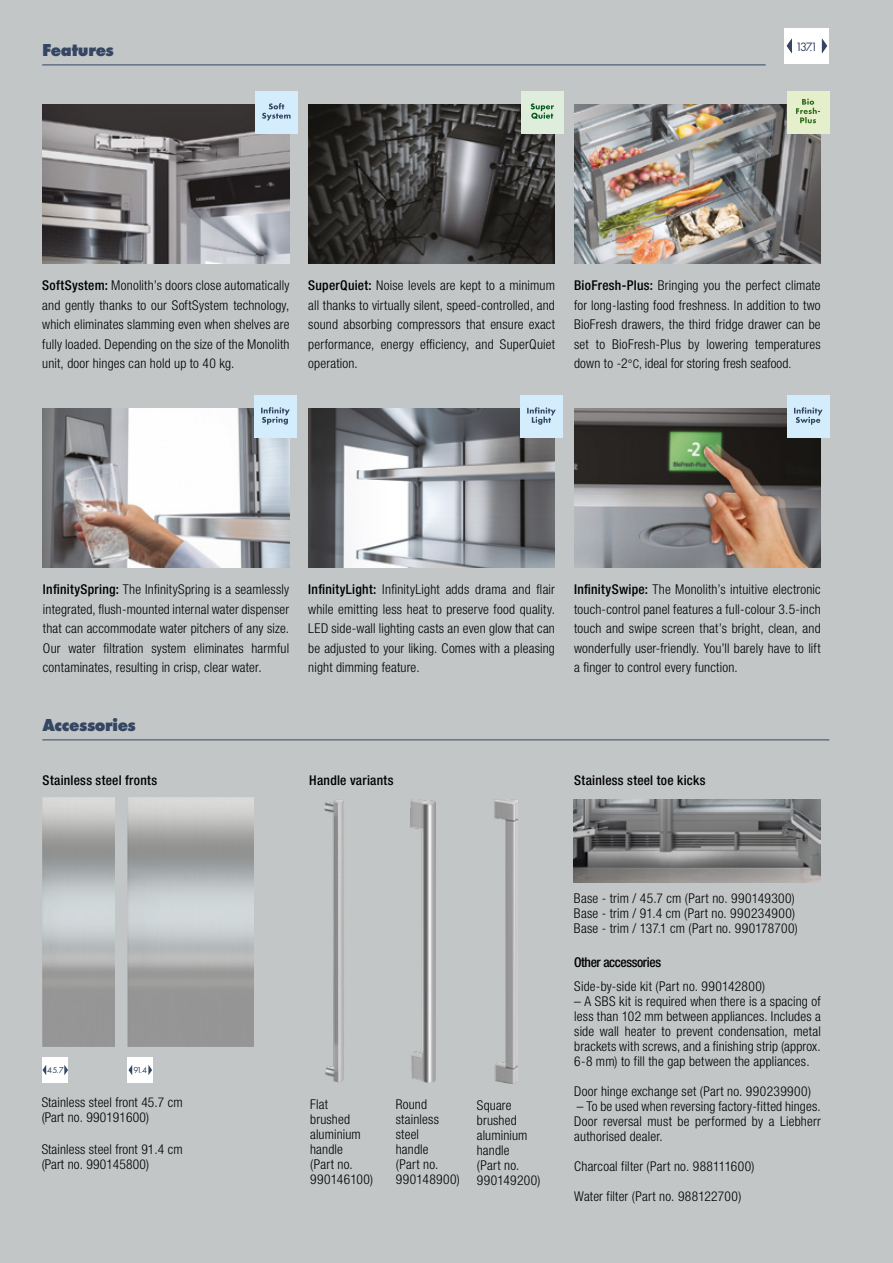
<style>
.page{position:relative;width:893px;height:1263px;background:#c3c6c6}
.page>*{position:absolute;margin:0;border:0;box-sizing:border-box;transform-origin:0 0}
.t1{font:700 expanded 18px "Futura";letter-spacing:-.02em;color:#344663;scale:.95 1}
.t2{font:300 condensed 13.5px/15px "Helvetica Neue LTW1 G";letter-spacing:.015em;color:#000;text-align:justify}
.t3{font:500 condensed 13.5px "Helvetica Neue LTW1 G";letter-spacing:.02em;color:#000}
.t4{font:500 condensed 13.5px "Helvetica Neue LTW1 G";letter-spacing:-.03em;color:#000}
.t5{font:12.6px "Futura Boo";color:#344663}
.t6{font:9px "Futura Boo";color:#344663}
.s1{font-weight:500}
.s2{font-size:12px}
</style>
<div class="page">
<hr style="left:42px;top:65px;width:724px;height:1px;background:#344663">
<div style="left:785px;top:28px;width:44px;height:36px;background:#fff"></div>
<svg style="left:787px;top:39px;width:5px;height:14px"></svg>
<svg style="left:822px;top:39px;width:5px;height:14px"></svg>
<div style="left:43px;top:1057px;width:25px;height:26px;background:#fff"></div>
<svg style="left:43px;top:1065px;width:3px;height:10px"></svg>
<svg style="left:64px;top:1065px;width:4px;height:10px"></svg>
<hr style="left:42px;top:739px;width:787px;height:1px;background:#344663">
<img style="left:308px;top:408px;width:247px;height:160px">
<img style="left:574px;top:408px;width:247px;height:160px">
<img style="left:42px;top:408px;width:247px;height:160px">
<img style="left:308px;top:104px;width:247px;height:160px">
<img style="left:574px;top:104px;width:247px;height:160px">
<div style="left:520px;top:396px;width:42px;height:42px;background:#d4edfc"></div>
<svg style="left:527px;top:407px;width:29px;height:18px"></svg>
<div style="left:787px;top:396px;width:42px;height:42px;background:#d4edfc"></div>
<svg style="left:794px;top:407px;width:29px;height:18px"></svg>
<div style="left:254px;top:395px;width:42px;height:43px;background:#d4edfc"></div>
<svg style="left:261px;top:407px;width:29px;height:18px"></svg>
<div style="left:521px;top:91px;width:42px;height:43px;background:#dfeedc"></div>
<svg style="left:531px;top:103px;width:23px;height:16px"></svg>
<div style="left:787px;top:91px;width:42px;height:43px;background:#e6efcc"></div>
<svg style="left:796px;top:99px;width:24px;height:24px"></svg>
<img style="left:42px;top:104px;width:247px;height:160px">
<div style="left:255px;top:91px;width:43px;height:43px;background:#d4edfc"></div>
<svg style="left:262px;top:103px;width:29px;height:17px"></svg>
<img style="left:324px;top:798px;width:39px;height:285px">
<img style="left:400px;top:799px;width:46px;height:283px">
<img style="left:477px;top:799px;width:41px;height:284px">
<img style="left:43px;top:798px;width:72px;height:248px">
<div style="left:128px;top:1057px;width:25px;height:26px;background:#fff"></div>
<svg style="left:128px;top:1065px;width:4px;height:10px"></svg>
<svg style="left:148px;top:1065px;width:4px;height:10px"></svg>
<img style="left:574px;top:800px;width:246px;height:82px">
<img style="left:128px;top:798px;width:125px;height:248px">
<h1 class="t1" style="left:42px;top:39px;width:77px">Features</h1>
<p class="t5" style="left:795px;top:39px;width:24px">137.1</p>
<p class="t2" style="left:42px;top:276px;width:249px;line-height:19.5px"><span class="s1">SoftSystem:</span> Monolith’s doors close automatically and gently thanks to our SoftSystem technology, which eliminates slamming even when shelves are fully loaded. Depending on the size of the Monolith unit, door hinges can hold up to 40 kg.</p>
<p class="t2" style="left:308px;top:276px;width:248px;line-height:19.5px"><span class="s1">SuperQuiet:</span> Noise levels are kept to a minimum all thanks to virtually silent, speed-controlled, and sound absorbing compressors that ensure exact performance, energy efficiency, and SuperQuiet operation.</p>
<p class="t2" style="left:574px;top:276px;width:248px;line-height:19.5px"><span class="s1">BioFresh-Plus:</span> Bringing you the perfect climate for long-lasting food freshness. In addition to two BioFresh drawers, the third fridge drawer can be set to BioFresh-Plus by lowering temperatures down to -2<span class="s2">°C,</span> ideal for storing fresh seafood<span class="s2">.</span></p>
<p class="t2" style="left:43px;top:580px;width:248px;line-height:19.5px"><span class="s1">InfinitySpring:</span> The InfinitySpring is a seamlessly integrated, flush-mounted internal water dispenser that can accommodate water pitchers of any size.<br>Our water filtration system eliminates harmful contaminates, resulting in crisp, clear water.</p>
<h1 class="t1" style="left:42px;top:714px;width:100px">Accessories</h1>
<p class="t2" style="left:308px;top:580px;width:248px;line-height:19.5px"><span class="s1">InfinityLight:</span> InfinityLight adds drama and flair while emitting less heat to preserve food quality.<br>LED side-wall lighting casts an even glow that can be adjusted to your liking. Comes with a pleasing night dimming feature.</p>
<p class="t2" style="left:574px;top:580px;width:248px;line-height:19.5px"><span class="s1">InfinitySwipe:</span> The Monolith’s intuitive electronic touch-control panel features a full-colour 3.5-inch touch and swipe screen that’s bright, clean, and wonderfully user-friendly. You’ll barely have to lift a finger to control every function.</p>
<p class="t3" style="left:43px;top:772px;width:116px">Stainless steel fronts</p>
<p class="t3" style="left:309px;top:772px;width:86px">Handle variants</p>
<p class="t3" style="left:574px;top:772px;width:133px">Stainless steel toe kicks</p>
<p class="t6" style="left:47px;top:1065px;width:18px">45.7</p>
<p class="t6" style="left:133px;top:1065px;width:15px">91.4</p>
<p class="t2" style="left:42px;top:1095px;width:143px">Stainless steel front 45.7 cm (Part no. 990191600)</p>
<p class="t2" style="left:42px;top:1142px;width:143px">Stainless steel front 91.4 cm (Part no. 990145800)</p>
<p class="t2" style="left:310px;top:1097px;width:65px;text-align:left">Flat<br>brushed aluminium handle<br>(Part no.<br>990146100)</p>
<p class="t2" style="left:396px;top:1097px;width:66px;text-align:left">Round stainless steel<br>handle<br>(Part no.<br>990148900)</p>
<p class="t2" style="left:477px;top:1098px;width:65px;text-align:left">Square brushed aluminium handle<br>(Part no.<br>990149200)</p>
<p class="t2" style="left:574px;top:890px;width:226px;text-align:left">Base - trim / 45.7 cm (Part no. 990149300)<br>Base - trim / 91.4 cm (Part no. 990234900)<br>Base - trim / 137.1 cm (Part no. 990178700)</p>
<p class="t4" style="left:574px;top:954px;width:88px">Other accessories</p>
<p class="t2" style="left:574px;top:978px;width:192px">Side-by-side kit (Part no. 990142800)</p>
<p class="t2" style="left:574px;top:993px;width:248px">– A SBS kit is required when there is a spacing of less than 102 mm between appliances. Includes a side wall heater to prevent condensation, metal brackets with screws, and a finishing strip (approx.<br>6-8 mm) to fill the gap between the appliances.</p>
<p class="t2" style="left:574px;top:1083px;width:238px">Door hinge exchange set (Part no. 990239900)</p>
<p class="t2" style="left:574px;top:1098px;width:248px">– To be used when reversing factory-fitted hinges.<br>Door reversal must be performed by a Liebherr authorised dealer.</p>
<p class="t2" style="left:574px;top:1158px;width:182px">Charcoal filter (Part no. 988111600)</p>
<p class="t2" style="left:574px;top:1188px;width:169px">Water filter (Part no. 988122700)</p>
</div>
